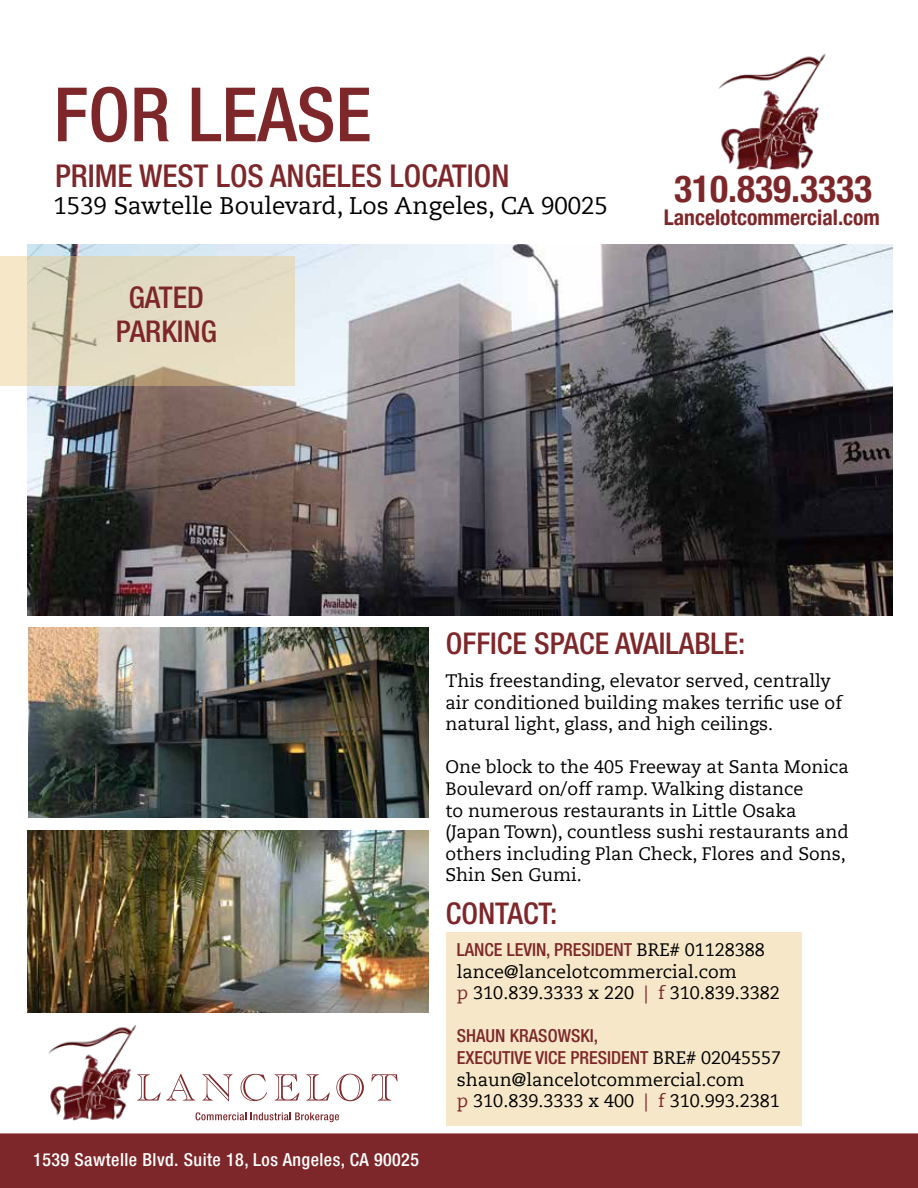
<style>
.page{position:relative;width:918px;height:1188px;background:#fff}
.page>*{position:absolute;margin:0;border:0;box-sizing:border-box;transform-origin:0 0}
.t1{font:500 condensed 75px "Helvetica Neue";color:#7e272a}
.t2{font:700 condensed 37.5px "Helvetica Neue";color:#7e272a}
.t3{font:500 condensed 31.5px "Helvetica Neue";color:#7e272a}
.t4{font:500 condensed 30px/34.5px "Helvetica Neue";color:#7e272a;text-align:center}
.t5{font:24px "Caecilia Com 55 Roman";color:#000}
.t6{font:700 condensed 21.6px "Helvetica Neue";color:#7e272a}
.t7{font:18px/21.6px "Caecilia Com 55 Roman";color:#000}
.t8{font:500 condensed 18px/21.6px "Helvetica Neue";color:#7e272a}
.t9{font:500 condensed 18px "Helvetica Neue";letter-spacing:.025em;color:#fff}
.s1{font-family:"Caecilia Com 55 Roman";font-weight:400;font-stretch:normal;color:#000}
.s2{color:#7e272a}
</style>
<div class="page">
<div style="left:446px;top:933px;width:355px;height:193px;background:#f5e7c8"></div>
<img style="left:29px;top:628px;width:399px;height:189px">
<img style="left:27px;top:831px;width:401px;height:182px">
<div style="left:0;top:1133px;width:918px;height:55px;background:#7e272a"></div>
<img style="left:718px;top:53px;width:108px;height:118px">
<svg style="left:140px;top:1074px;width:55px;height:27px"></svg>
<svg style="left:202px;top:1074px;width:30px;height:27px"></svg>
<svg style="left:241px;top:1074px;width:26px;height:27px"></svg>
<svg style="left:275px;top:1074px;width:25px;height:27px"></svg>
<svg style="left:306px;top:1074px;width:24px;height:27px"></svg>
<svg style="left:336px;top:1074px;width:28px;height:27px"></svg>
<svg style="left:371px;top:1074px;width:27px;height:27px"></svg>
<svg style="left:196px;top:1112px;width:143px;height:10px"></svg>
<img style="left:48px;top:1025px;width:92px;height:96px">
<img style="left:27px;top:244px;width:866px;height:371px">
<svg style="left:0;top:256px;width:294px;height:130px;background:#dfd7bd"></svg>
<h1 class="t1" style="left:54px;top:70px;width:319px">FOR LEASE</h1>
<h3 class="t3" style="left:55px;top:157px;width:456px">PRIME WEST LOS ANGELES LOCATION</h3>
<h3 class="t5" style="left:54px;top:190px;width:556px">1539 Sawtelle Boulevard, Los Angeles, CA 90025</h3>
<h3 class="t4" style="left:116px;top:279px;width:103px">GATED<br>PARKING</h3>
<h2 class="t2" style="left:674px;top:158px;width:199px">310.839.3333</h2>
<p class="t6" style="left:664px;top:199px;width:218px">Lancelotcommercial.com</p>
<h3 class="t4" style="left:446px;top:625px;width:301px">OFFICE SPACE AVAILABLE:</h3>
<p class="t7" style="left:445px;top:670px;width:398px">This freestanding, elevator served, centrally air conditioned building makes terrific use of natural light, glass, and high ceilings.</p>
<p class="t7" style="left:445px;top:756px;width:405px">One block to the 405 Freeway at Santa Monica Boulevard on/off ramp. Walking distance<br>to numerous restaurants in Little Osaka (Japan Town), countless sushi restaurants and others including Plan Check, Flores and Sons, Shin Sen Gumi.</p>
<h3 class="t4" style="left:446px;top:895px;width:113px">CONTACT:</h3>
<p class="t9" style="left:33px;top:1149px;width:387px">1539 Sawtelle Blvd. Suite 18, Los Angeles, CA 90025</p>
<p class="t8" style="left:457px;top:939px;width:310px">LANCE LEVIN, PRESIDENT <span class="s1">BRE# 01128388</span></p>
<p class="t7" style="left:457px;top:960px;width:324px">lance@lancelotcommercial.com<br><span class="s2">p</span> 310.839.3333 x 220 <span class="s2">| f</span> 310.839.3382</p>
<p class="t8" style="left:457px;top:1025px;width:326px">SHAUN KRASOWSKI,<br>EXECUTIVE VICE PRESIDENT <span class="s1">BRE# 02045557</span></p>
<p class="t7" style="left:457px;top:1068px;width:324px">shaun@lancelotcommercial.com<br><span class="s2">p</span> 310.839.3333 x 400 <span class="s2">| f</span> 310.993.2381</p>
</div>
